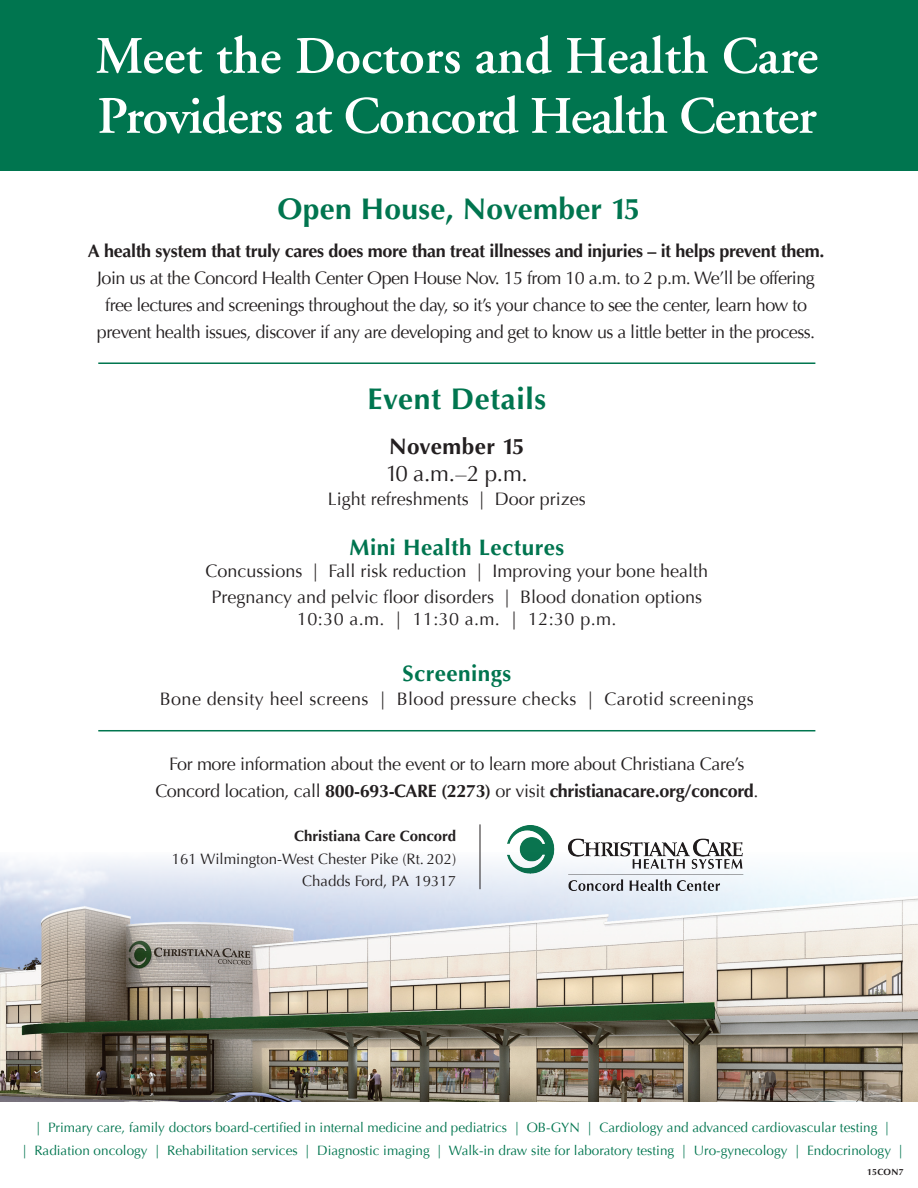
<style>
.page{position:relative;width:918px;height:1188px;background:#fff}
.page>*{position:absolute;margin:0;border:0;box-sizing:border-box;transform-origin:0 0}
.t1{font:600 52.5px/60px "Adobe Garamond";letter-spacing:-.02em;color:#fff}
.t2{font:700 30px "Optima";letter-spacing:.01em;color:#00754f}
.t3{font:700 22.5px "Optima";letter-spacing:.02em;color:#00754f}
.t4{font:22.5px "Optima";color:#231f20}
.t5{font:700 22.5px "Optima";letter-spacing:.02em;color:#231f20}
.t6{font:18px/27px "Optima";letter-spacing:-.02em;color:#231f20;text-align:center}
.t7{font:18px/25.5px "Optima";color:#231f20;text-align:center}
.t8{font:18px "Optima";letter-spacing:.02em;color:#231f20}
.t9{font:700 18px "Optima";letter-spacing:-.02em;color:#231f20}
.t10{font:15px/22.5px "Optima";color:#231f20;text-align:right}
.t11{font:700 15px "Optima";color:#231f20}
.t12{font:13.5px/22.5px "Optima";color:#00754f;text-align:center}
.t13{font:700 9px "Optima";letter-spacing:.03em;color:#231f20}
.s1{font-weight:700}
</style>
<div class="page">
<div style="left:0;top:0;width:918px;height:170px;background:#00754f"></div>
<img style="left:0;top:953px;width:918px;height:149px">
<svg style="left:0;top:851px;width:918px;height:102px"></svg>
<hr style="left:98px;top:362px;width:717px;height:2px;background:#00754f">
<hr style="left:98px;top:730px;width:717px;height:1px;background:#00754f">
<svg style="left:500px;top:825px;width:251px;height:76px;fill:#e6eef7"></svg>
<img style="left:508px;top:826px;width:237px;height:64px">
<hr style="left:480px;top:824px;width:1px;height:65px;background:#231f20">
<h1 class="t1" style="left:95px;top:27px;width:724px">Meet the Doctors and Health Care<br>Providers at Concord Health Center</h1>
<h2 class="t2" style="left:278px;top:191px;width:364px">Open House, November 15</h2>
<p class="t9" style="left:88px;top:240px;width:738px">A health system that truly cares does more than treat illnesses and injuries – it helps prevent them.</p>
<p class="t6" style="left:97px;top:264px;width:720px">Join us at the Concord Health Center Open House Nov. 15 from 10 a.m. to 2 p.m. We’ll be offering free lectures and screenings throughout the day, so it’s your chance to see the center, learn how to prevent health issues, discover if any are developing and get to know us a little better in the process.</p>
<h2 class="t2" style="left:368px;top:382px;width:180px">Event Details</h2>
<p class="t5" style="left:389px;top:434px;width:137px">November 15</p>
<p class="t4" style="left:386px;top:461px;width:143px">10 a.m.–2 p.m.</p>
<p class="t7" style="left:328px;top:487px;width:260px">Light refreshments | Door prizes</p>
<p class="t3" style="left:350px;top:534px;width:216px">Mini Health Lectures</p>
<p class="t7" style="left:205px;top:559px;width:504px">Concussions | Fall risk reduction | Improving your bone health<br>Pregnancy and pelvic floor disorders | Blood donation options</p>
<p class="t8" style="left:297px;top:609px;width:321px">10:30 a.m. | 11:30 a.m. | 12:30 p.m.</p>
<p class="t3" style="left:402px;top:660px;width:110px">Screenings</p>
<p class="t8" style="left:160px;top:688px;width:595px">Bone density heel screens | Blood pressure checks | Carotid screenings</p>
<p class="t6" style="left:155px;top:750px;width:604px">For more information about the event or to learn more about Christiana Care’s<br>Concord location, call <span class="s1">800-693-CARE (2273)</span> or visit <span class="s1">christianacare.org/concord</span>.</p>
<p class="t11" style="left:294px;top:827px;width:164px">Christiana Care Concord</p>
<p class="t10" style="left:172px;top:847px;width:286px">161 Wilmington-West Chester Pike (Rt. 202)<br>Chadds Ford, PA 19317</p>
<p class="t12" style="left:22px;top:1117px;width:882px">| Primary care, family doctors board-certified in internal medicine and pediatrics | OB-GYN | Cardiology and advanced cardiovascular testing |<br>| Radiation oncology | Rehabilitation services | Diagnostic imaging | Walk-in draw site for laboratory testing | Uro-gynecology | Endocrinology |</p>
<p class="t13" style="left:867px;top:1167px;width:38px">15CON7</p>
</div>
